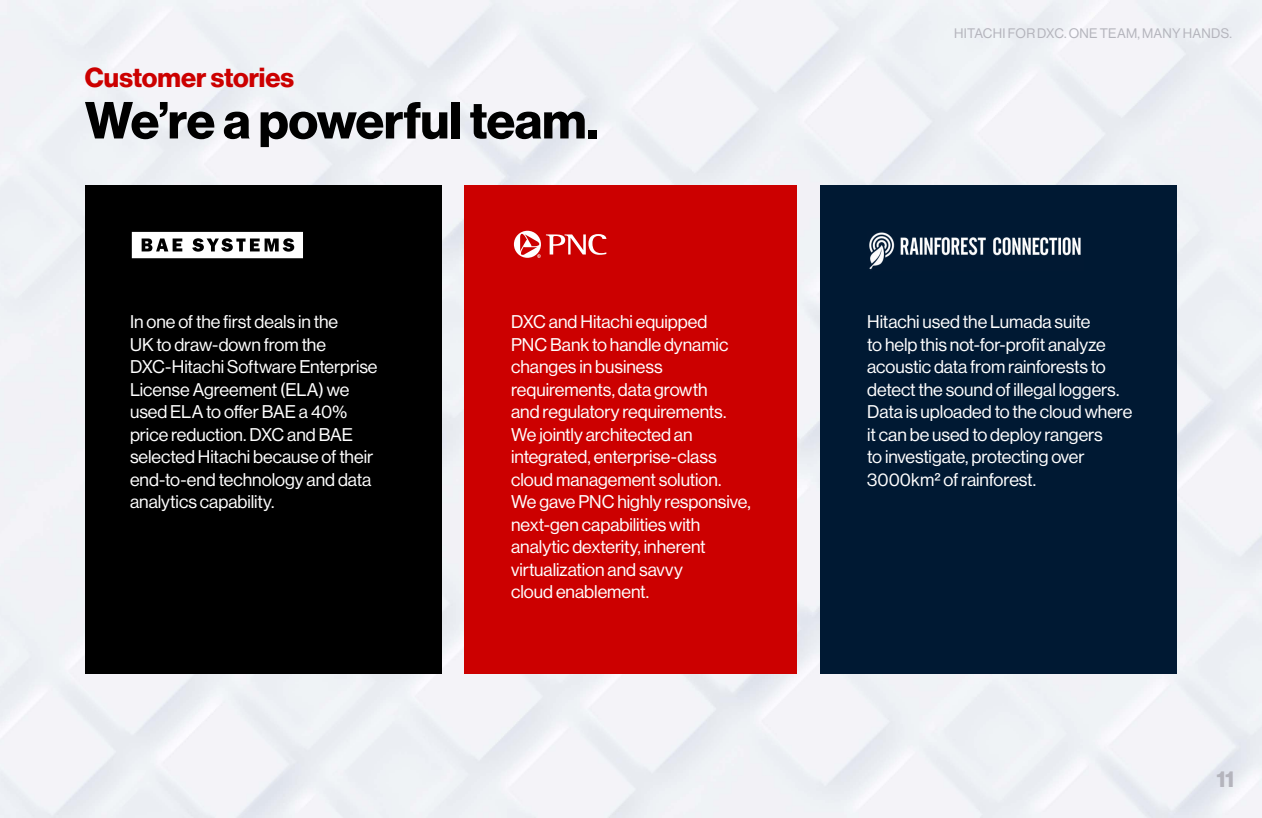
<style>
.page{position:relative;width:1262px;height:818px;background:#fff}
.page>*{position:absolute;margin:0;border:0;box-sizing:border-box;transform-origin:0 0}
.t1{font:51px "N Haas Grotesk DS Pro 75 Bd";letter-spacing:-.01em;color:#000}
.t2{font:27px "N Haas Grotesk DS Pro 75 Bd";color:#c00}
.t3{font:22.5px "N Haas Grotesk DS Pro 75 Bd";color:#b4b4bc}
.t4{font:18px/22.5px "N Haas Grotesk DS Pro 55 Rg";color:#fff}
.t5{font:13.5px "N Haas Grotesk DS Pro 55 Rg";letter-spacing:.02em;color:#b4b4bc}
</style>
<div class="page">
<img style="left:0;top:0;width:1262px;height:817px">
<div style="left:821px;top:185px;width:356px;height:488px;background:#001933"></div>
<div style="left:85px;top:185px;width:356px;height:488px;background:#000"></div>
<div style="left:465px;top:185px;width:332px;height:488px;background:#c00"></div>
<svg style="left:132px;top:232px;width:171px;height:26px"></svg>
<img style="left:869px;top:232px;width:212px;height:38px">
<svg style="left:514px;top:231px;width:92px;height:27px"></svg>
<h2 class="t2" style="left:85px;top:62px;width:210px">Customer stories</h2>
<h1 class="t1" style="left:85px;top:91px;width:515px">We’re a powerful team.</h1>
<p class="t4" style="left:130px;top:311px;width:249px">In one of the first deals in the<br>UK to draw-down from the<br>DXC-Hitachi Software Enterprise<br>License Agreement (ELA) we used ELA to offer BAE a 40% price reduction. DXC and BAE selected Hitachi because of their end-to-end technology and data analytics capability.</p>
<p class="t4" style="left:511px;top:311px;width:241px">DXC and Hitachi equipped<br>PNC Bank to handle dynamic changes in business requirements, data growth<br>and regulatory requirements.<br>We jointly architected an integrated, enterprise-class cloud management solution.<br>We gave PNC highly responsive, next-gen capabilities with analytic dexterity, inherent virtualization and savvy<br>cloud enablement.</p>
<p class="t5" style="left:954px;top:26px;width:279px">HITACHI FOR DXC. ONE TEAM, MANY HANDS.</p>
<p class="t4" style="left:867px;top:311px;width:267px">Hitachi used the Lumada suite<br>to help this not-for-profit analyze acoustic data from rainforests to detect the sound of illegal loggers.<br>Data is uploaded to the cloud where it can be used to deploy rangers<br>to investigate, protecting over<br>3000km² of rainforest.</p>
<p class="t3" style="left:1216px;top:766px;width:19px">11</p>
</div>
